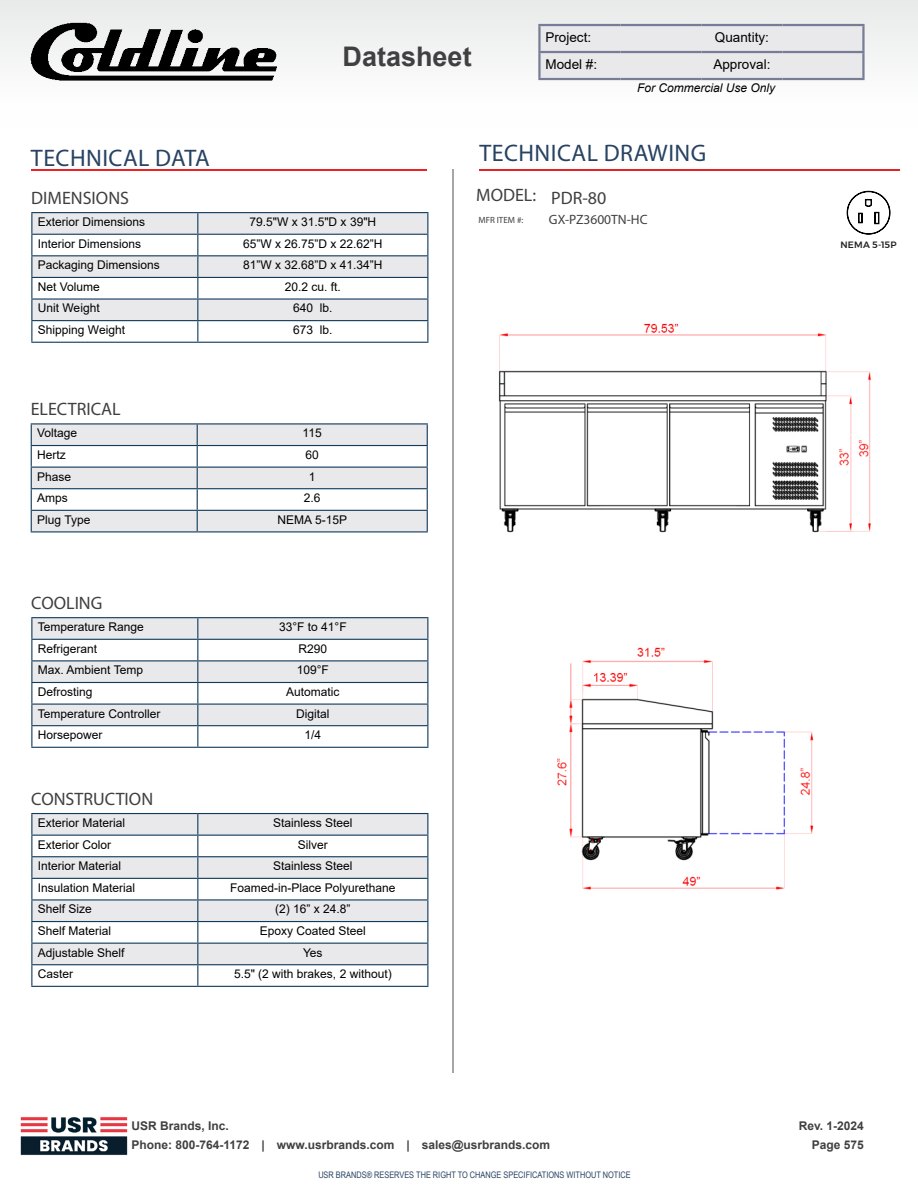
<style>
.page{position:relative;width:918px;height:1188px;background:#fff}
.page>*{position:absolute;margin:0;border:0;box-sizing:border-box;transform-origin:0 0}
.t1{font:700 27px "Arial";color:#404042}
.t2{font:24px "Myriad Pro";letter-spacing:.02em;color:#274262}
.t3{font:18px "Myriad Pro";color:#404042}
.t4{font:13.5px "Arial";color:#000}
.t5{font:13.5px "Myriad Pro";color:#414042}
.t6{font:12px "Arial";color:#000}
.t7{font:700 12px/19.5px "Arial";color:#404042}
.t8{font:italic 12px "Arial";color:#000}
.t9{font:500 9.15px "Montserrat";letter-spacing:.015em;color:#231f20}
.t10{font:9px "Arial Narrow";color:#274262}
.t11{font:9px "Myriad Pro";color:#404042}
.s1{color:#403f41}
</style>
<div class="page">
<hr style="left:31px;top:169px;width:396px;height:2px;background:#ed2023">
<hr style="left:479px;top:169px;width:420px;height:2px;background:#e42225">
<hr style="left:452px;top:169px;width:2px;height:904px;background:#a7a5a5">
<img style="left:20px;top:1117px;width:108px;height:38px">
<svg style="left:847px;top:191px;width:43px;height:43px"></svg>
<hr style="left:31px;top:423px;width:166px;height:1px;background:#113a5b">
<hr style="left:197px;top:423px;width:231px;height:1px;background:#113a5b">
<svg style="left:31px;top:424px;width:397px;height:107px"></svg>
<hr style="left:31px;top:531px;width:166px;height:1px;background:#113a5b">
<hr style="left:197px;top:531px;width:231px;height:1px;background:#113a5b">
<hr style="left:31px;top:212px;width:167px;height:1px;background:#113a5b">
<hr style="left:198px;top:212px;width:230px;height:1px;background:#113a5b">
<svg style="left:31px;top:213px;width:397px;height:129px"></svg>
<hr style="left:31px;top:342px;width:167px;height:1px;background:#113a5b">
<hr style="left:198px;top:342px;width:230px;height:1px;background:#113a5b">
<hr style="left:31px;top:617px;width:167px;height:1px;background:#113a5b">
<hr style="left:198px;top:617px;width:230px;height:1px;background:#113a5b">
<svg style="left:31px;top:618px;width:397px;height:129px"></svg>
<hr style="left:31px;top:747px;width:167px;height:1px;background:#113a5b">
<hr style="left:198px;top:747px;width:230px;height:1px;background:#113a5b">
<svg style="left:32px;top:814px;width:395px;height:150px;fill:#e9e9ec"></svg>
<hr style="left:31px;top:813px;width:167px;height:1px;background:#113a5b">
<hr style="left:198px;top:813px;width:230px;height:1px;background:#113a5b">
<hr style="left:31px;top:835px;width:167px;height:1px;background:#113a5b">
<hr style="left:198px;top:835px;width:230px;height:1px;background:#113a5b">
<hr style="left:31px;top:856px;width:167px;height:1px;background:#113a5b">
<hr style="left:198px;top:856px;width:230px;height:1px;background:#113a5b">
<hr style="left:31px;top:878px;width:167px;height:1px;background:#113a5b">
<hr style="left:198px;top:878px;width:230px;height:1px;background:#113a5b">
<hr style="left:31px;top:899px;width:167px;height:2px;background:#113a5b">
<hr style="left:198px;top:899px;width:230px;height:2px;background:#113a5b">
<hr style="left:31px;top:921px;width:167px;height:1px;background:#113a5b">
<hr style="left:198px;top:921px;width:230px;height:1px;background:#113a5b">
<hr style="left:31px;top:943px;width:167px;height:1px;background:#113a5b">
<hr style="left:198px;top:943px;width:230px;height:1px;background:#113a5b">
<hr style="left:31px;top:964px;width:167px;height:1px;background:#113a5b">
<svg style="left:31px;top:814px;width:1px;height:172px"></svg>
<hr style="left:198px;top:964px;width:230px;height:1px;background:#113a5b">
<svg style="left:197px;top:814px;width:1px;height:172px"></svg>
<svg style="left:427px;top:814px;width:1px;height:172px"></svg>
<hr style="left:31px;top:986px;width:167px;height:1px;background:#113a5b">
<hr style="left:198px;top:986px;width:230px;height:1px;background:#113a5b">
<img style="left:498px;top:323px;width:373px;height:210px">
<img style="left:557px;top:647px;width:257px;height:243px">
<div style="left:0;top:0;width:918px;height:127px;background:linear-gradient(to right,#f6f6f7,#f6f6f6)"></div>
<svg style="left:541px;top:26px;width:321px;height:52px;background:#e7e7eb"></svg>
<hr style="left:538px;top:24px;width:82px;height:2px;background:#777d95">
<hr style="left:538px;top:26px;width:3px;height:25px;background:#777d95">
<hr style="left:620px;top:24px;width:81px;height:2px;background:#777d95">
<hr style="left:701px;top:24px;width:81px;height:2px;background:#777d95">
<hr style="left:782px;top:24px;width:83px;height:2px;background:#777d95">
<hr style="left:862px;top:26px;width:3px;height:25px;background:#777d95">
<hr style="left:538px;top:51px;width:82px;height:2px;background:#777d95">
<hr style="left:538px;top:53px;width:3px;height:25px;background:#777d95">
<hr style="left:620px;top:51px;width:81px;height:2px;background:#777d95">
<hr style="left:701px;top:51px;width:81px;height:2px;background:#777d95">
<hr style="left:782px;top:51px;width:83px;height:2px;background:#777d95">
<hr style="left:862px;top:53px;width:3px;height:25px;background:#777d95">
<hr style="left:538px;top:78px;width:82px;height:2px;background:#777d95">
<hr style="left:620px;top:78px;width:81px;height:2px;background:#777d95">
<hr style="left:701px;top:78px;width:81px;height:2px;background:#777d95">
<hr style="left:782px;top:78px;width:83px;height:2px;background:#777d95">
<img style="left:31px;top:23px;width:245px;height:58px">
<h1 class="t1" style="left:343px;top:38px;width:131px">Datasheet</h1>
<p class="t4" style="left:545px;top:28px;width:47px">Project:</p>
<p class="t4" style="left:715px;top:28px;width:56px">Quantity:</p>
<p class="t4" style="left:545px;top:55px;width:53px">Model #:</p>
<p class="t4" style="left:713px;top:55px;width:59px">Approval:</p>
<p class="t8" style="left:637px;top:80px;width:140px">For Commercial Use Only</p>
<h2 class="t2" style="left:31px;top:144px;width:181px">TECHNICAL DATA</h2>
<h2 class="t2" style="left:479px;top:138px;width:228px">TECHNICAL DRAWING</h2>
<h3 class="t3" style="left:31px;top:187px;width:99px">DIMENSIONS</h3>
<p class="t6" style="left:38px;top:214px;width:109px">Exterior Dimensions</p>
<p class="t6" style="left:249px;top:214px;width:128px">79.5"W x 31.5"D x 39"H</p>
<p class="t6" style="left:38px;top:235px;width:105px">Interior Dimensions</p>
<p class="t6" style="left:243px;top:235px;width:141px">65”W x 26.75”D x 22.62”H</p>
<p class="t6" style="left:38px;top:257px;width:124px">Packaging Dimensions</p>
<p class="t6" style="left:243px;top:257px;width:141px">81”W x 32.68”D x 41.34”H</p>
<p class="t6" style="left:38px;top:278px;width:64px">Net Volume</p>
<p class="t6" style="left:285px;top:278px;width:58px">20.2 cu. ft.</p>
<p class="t6" style="left:38px;top:300px;width:63px">Unit Weight</p>
<p class="t6" style="left:293px;top:300px;width:41px">640 lb.</p>
<p class="t6" style="left:38px;top:322px;width:89px">Shipping Weight</p>
<p class="t6" style="left:293px;top:322px;width:41px">673 lb.</p>
<h3 class="t3" style="left:31px;top:398px;width:92px">ELECTRICAL</h3>
<p class="t6" style="left:37px;top:425px;width:42px">Voltage</p>
<p class="t6" style="left:303px;top:425px;width:21px">115</p>
<p class="t6" style="left:37px;top:446px;width:30px">Hertz</p>
<p class="t6" style="left:306px;top:446px;width:15px">60</p>
<p class="t6" style="left:37px;top:468px;width:36px">Phase</p>
<p class="t6" style="left:309px;top:468px;width:8px">1</p>
<p class="t6" style="left:37px;top:490px;width:32px">Amps</p>
<p class="t6" style="left:304px;top:490px;width:18px">2.6</p>
<p class="t6" style="left:37px;top:511px;width:55px">Plug Type</p>
<p class="t6" style="left:278px;top:511px;width:71px">NEMA 5-15P</p>
<h3 class="t3" style="left:31px;top:592px;width:73px">COOLING</h3>
<p class="t6" style="left:38px;top:619px;width:108px">Temperature Range</p>
<p class="t6" style="left:279px;top:619px;width:69px">33°F to 41°F</p>
<p class="t6" style="left:38px;top:640px;width:61px">Refrigerant</p>
<p class="t6" style="left:299px;top:640px;width:30px">R290</p>
<p class="t6" style="left:38px;top:662px;width:107px">Max. Ambient Temp</p>
<p class="t6" style="left:297px;top:662px;width:34px">109°F</p>
<p class="t6" style="left:38px;top:683px;width:56px">Defrosting</p>
<p class="t6" style="left:286px;top:683px;width:55px">Automatic</p>
<p class="t6" style="left:38px;top:705px;width:124px">Temperature Controller</p>
<p class="t6" style="left:296px;top:705px;width:35px">Digital</p>
<p class="t6" style="left:38px;top:727px;width:66px">Horsepower</p>
<p class="t6" style="left:305px;top:727px;width:18px">1/4</p>
<h3 class="t3" style="left:31px;top:788px;width:123px">CONSTRUCTION</h3>
<p class="t6" style="left:38px;top:814px;width:89px">Exterior Material</p>
<p class="t6" style="left:273px;top:814px;width:81px">Stainless Steel</p>
<p class="t6" style="left:38px;top:836px;width:75px">Exterior Color</p>
<p class="t6" style="left:298px;top:836px;width:31px">Silver</p>
<p class="t6" style="left:38px;top:858px;width:85px">Interior Material</p>
<p class="t6" style="left:273px;top:858px;width:81px">Stainless Steel</p>
<p class="t6" style="left:38px;top:879px;width:99px">Insulation Material</p>
<p class="t6" style="left:230px;top:879px;width:167px">Foamed-in-Place Polyurethane</p>
<p class="t6" style="left:38px;top:901px;width:56px">Shelf Size</p>
<p class="t6" style="left:275px;top:901px;width:77px">(2) 16” x 24.8”</p>
<p class="t6" style="left:38px;top:922px;width:75px">Shelf Material</p>
<p class="t6" style="left:260px;top:922px;width:108px">Epoxy Coated Steel</p>
<p class="t6" style="left:38px;top:944px;width:88px">Adjustable Shelf</p>
<p class="t6" style="left:303px;top:944px;width:21px">Yes</p>
<p class="t6" style="left:38px;top:966px;width:37px">Caster</p>
<p class="t6" style="left:234px;top:966px;width:159px">5.5" (2 with brakes, 2 without)</p>
<h3 class="t3" style="left:476px;top:184px;width:132px">MODEL: <span class="s1">PDR-80</span></h3>
<p class="t11" style="left:478px;top:215px;width:46px">MFR ITEM #:</p>
<p class="t5" style="left:549px;top:211px;width:100px">GX-PZ3600TN-HC</p>
<p class="t9" style="left:841px;top:237px;width:58px">NEMA 5-15P</p>
<p class="t7" style="left:131px;top:1116px;width:420px">USR Brands, Inc.<br>Phone: 800-764-1172 | www.usrbrands.com | sales@usrbrands.com</p>
<p class="t7" style="left:799px;top:1116px;width:67px;text-align:right">Rev. 1-2024<br>Page 575</p>
<p class="t10" style="left:318px;top:1168px;width:314px">USR BRANDS® RESERVES THE RIGHT TO CHANGE SPECIFICATIONS WITHOUT NOTICE</p>
</div>
